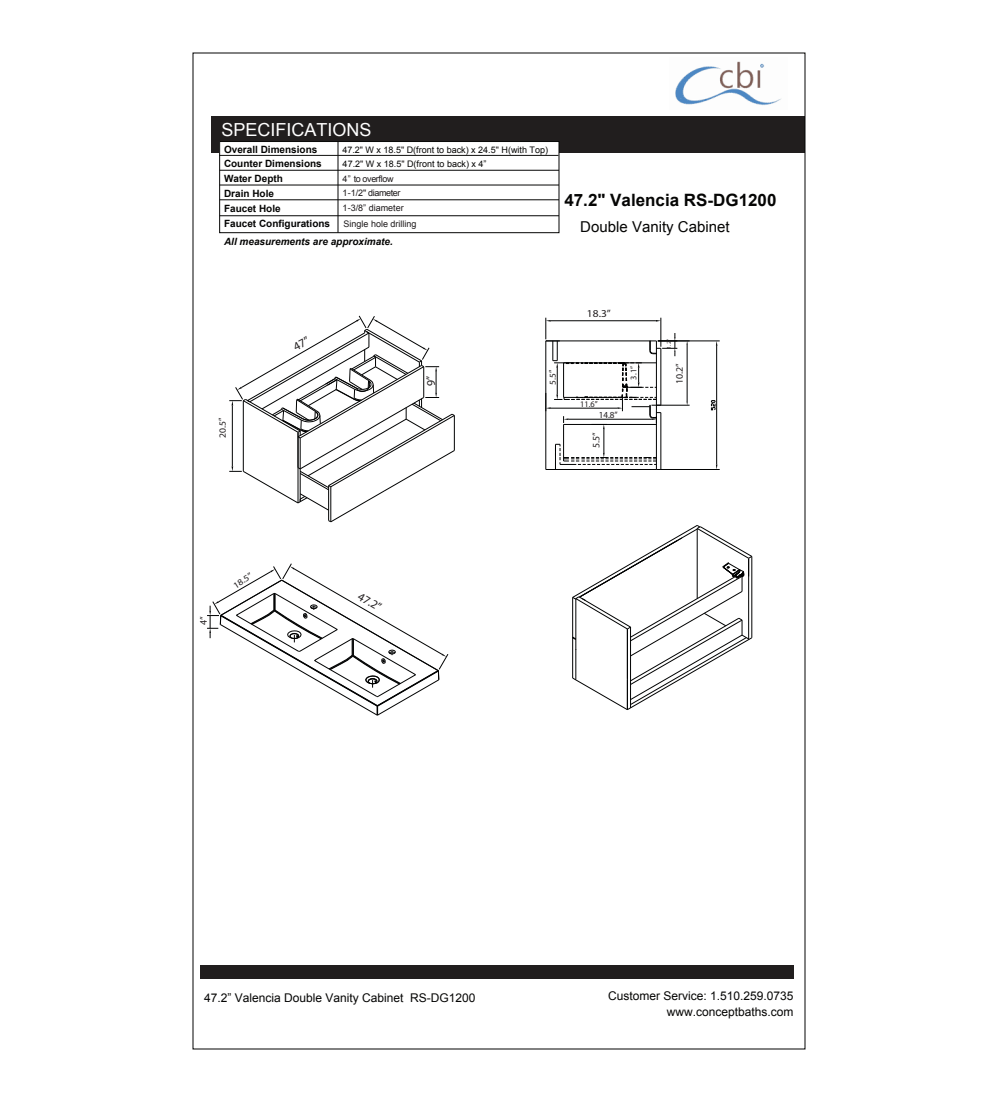
<style>
.page{position:relative;width:1000px;height:1100px;background:#fff}
.page>*{position:absolute;margin:0;border:0;box-sizing:border-box;transform-origin:0 0}
.t1{font:18px "Arial";color:#fff}
.t2{font:700 17px "Arial";color:#050504}
.t3{font:15px "Arial";color:#050504}
.t4{font:12px/16.4px "Arial";color:#050504;text-align:right}
.t5{font:12px "Myriad";color:#231f20}
.t6{font:10.5px "Myriad";color:#231f20;scale:1.09 1}
.t7{font:700 10px/15px "Arial";color:#050504}
.t8{font:italic 700 10px "Arial";color:#050504}
.t9{font:9.9px "Myriad";color:#231f20}
.t10{font:9.5px "Myriad";color:#231f20}
.t11{font:9.2px "Myriad";color:#231f20}
.t12{font:9px "Arial";color:#050504}
.t13{font:9px/14.8px "Arial";letter-spacing:-.04em;color:#1d191a}
.t14{font:9px "Arial";color:#1d191a}
.t15{font:9px "Myriad";color:#231f20;scale:1.05 1}
.t16{font:8.9px "Myriad";color:#231f20;scale:1.11 1}
.t17{font:8.6px "Myriad";color:#231f20}
.t18{font:5.6px "Myriad";color:#231f20;scale:1.1 1}
.s1{color:#1d191a}
</style>
<div class="page">
<div style="left:212px;top:116px;width:593px;height:37px;background:#211e1e"></div>
<div style="left:200px;top:965px;width:594px;height:14px;background:#211e1e"></div>
<div style="left:220px;top:142px;width:339px;height:91px;background:#fff"></div>
<div style="left:219px;top:141px;width:340px;height:92px;border:1px solid #050504"></div>
<hr style="left:338px;top:142px;width:1px;height:91px;background:#050504">
<hr style="left:219px;top:155px;width:340px;height:1px;background:#10100e">
<hr style="left:220px;top:170px;width:339px;height:1px;background:#050504">
<hr style="left:220px;top:185px;width:339px;height:1px;background:#050504">
<hr style="left:220px;top:200px;width:339px;height:1px;background:#050504">
<hr style="left:220px;top:216px;width:339px;height:1px;background:#050504">
<img style="left:675px;top:61px;width:106px;height:44px">
<hr style="left:651px;top:405px;width:39px;height:1px;background:#010202">
<hr style="left:687px;top:345px;width:1px;height:56px;background:#010202">
<hr style="left:658px;top:341px;width:62px;height:1px;background:#010202">
<hr style="left:660px;top:469px;width:60px;height:1px;background:#010202">
<hr style="left:716px;top:346px;width:1px;height:119px;background:#010202">
<svg style="left:711px;top:400px;width:5px;height:11px"></svg>
<svg style="left:545px;top:318px;width:132px;height:152px"></svg>
<svg style="left:572px;top:525px;width:181px;height:185px"></svg>
<svg style="left:229px;top:315px;width:226px;height:208px"></svg>
<svg style="left:207px;top:563px;width:242px;height:153px"></svg>
<h1 class="t1" style="left:221px;top:118px;width:152px">SPECIFICATIONS</h1>
<p class="t7" style="left:224px;top:142px;width:95px">Overall Dimensions</p>
<p class="t12" style="left:342px;top:144px;width:207px">47.2<span class="s1">"</span> W x 18.5<span class="s1">"</span> D(front to back) x 24.5<span class="s1">"</span> H(with Top)</p>
<p class="t7" style="left:224px;top:156px;width:99px">Counter Dimensions<br>Water Depth<br>Drain Hole<br>Faucet Hole</p>
<p class="t12" style="left:343px;top:158px;width:145px">47.2<span class="s1">"</span> W x 18.5<span class="s1">"</span> D(front to back) x 4”</p>
<p class="t13" style="left:343px;top:171px;width:63px">4” to overflow<br>1-1/2" diameter<br>1-3/8” diameter</p>
<p class="t7" style="left:224px;top:216px;width:108px">Faucet Configurations</p>
<p class="t14" style="left:344px;top:218px;width:75px">Single hole drilling</p>
<p class="t8" style="left:224px;top:235px;width:170px">All measurements are approximate.</p>
<h2 class="t2" style="left:564px;top:189px;width:214px">47.2" Valencia RS-DG1200</h2>
<p class="t3" style="left:580px;top:217px;width:151px">Double Vanity Cabinet</p>
<p class="t6" style="left:587px;top:309px;width:24px;rotate:-1deg">18.3”</p>
<p class="t18" style="left:666px;top:349px;width:10px;rotate:-90deg">1.2”</p>
<p class="t10" style="left:218px;top:438px;width:22px;rotate:-91deg">20.5”</p>
<p class="t16" style="left:232px;top:582px;width:20px;rotate:-32deg">18.5”</p>
<p class="t5" style="left:362px;top:590px;width:27px;rotate:30deg">47.2”</p>
<p class="t15" style="left:548px;top:385px;width:16px;rotate:-90deg">5.5”</p>
<p class="t17" style="left:629px;top:380px;width:15px;rotate:-90deg">3.1”</p>
<p class="t17" style="left:580px;top:400px;width:19px">11.6”</p>
<p class="t11" style="left:599px;top:410px;width:21px">14.8”</p>
<p class="t9" style="left:591px;top:448px;width:17px;rotate:-89deg">5.5”</p>
<p class="t9" style="left:675px;top:384px;width:22px;rotate:-90deg">10.2”</p>
<p class="t4" style="left:204px;top:990px;width:273px">47.2” Valencia Double Vanity Cabinet RS-DG1200</p>
<p class="t4" style="left:608px;top:988px;width:187px">Customer Service: 1.510.259.0735 www.conceptbaths.com</p>
</div>
